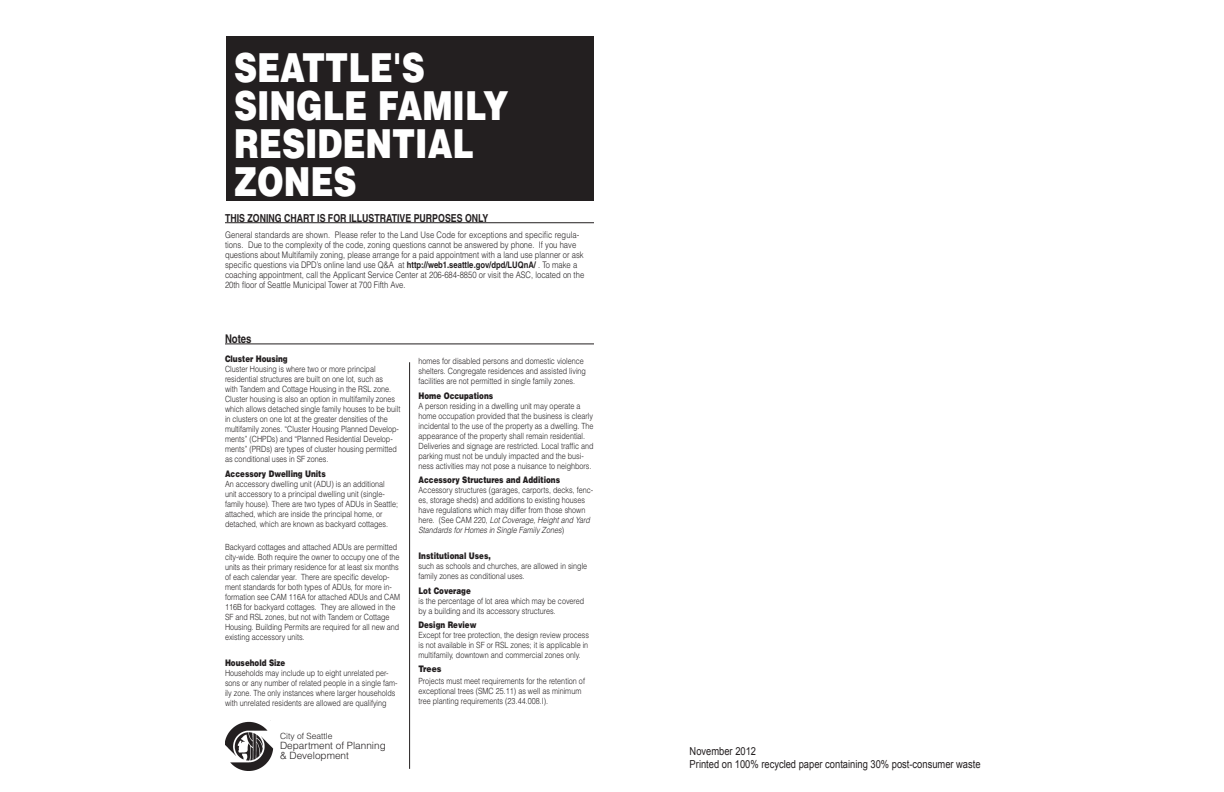
<style>
.page{position:relative;width:1224px;height:792px;background:#fff}
.page>*{position:absolute;margin:0;border:0;box-sizing:border-box;transform-origin:0 0}
.t1{font:900 40px/38px "Helvetica";color:#fff;scale:.8 1}
.t2{font:700 12px "Helvetica";color:#231f20;scale:.8 1}
.text_5{font:11px "Arial";color:#231f20;scale:.85 1}
.text_3{font:700 11px "Helvetica";color:#231f20;scale:.8 1}
.text_5-2{font:300 10px/10px "Helvetica";color:#231f20}
.text_5-3{font:300 9px/10px "Helvetica";color:#231f20;scale:.85 1}
.text_4{font:900 9px "Helvetica";color:#231f20;scale:.8 1}
.text_5-4{font:900 9px "Helvetica";letter-spacing:-.01em;color:#231f20;scale:.85 1}
.text_5-5{font:300 8.5px/10px "Helvetica";color:#231f20;scale:.85 1}
.text_5-6{font:300 8.5px "Helvetica";color:#231f20}
.s1{font-weight:700}
.s2{font-style:italic}
</style>
<div class="page">
<div style="left:227px;top:36px;width:367px;height:164px;background:#231f20"></div>
<hr style="left:225px;top:222px;width:369px;height:1px;background:#231f20">
<hr style="left:409px;top:362px;width:1px;height:407px;background:#231f20">
<hr style="left:225px;top:343px;width:369px;height:1px;background:#231f20">
<img style="left:225px;top:720px;width:48px;height:51px">
<p class="t1" style="left:234px;top:47px;width:344px">SEATTLE'S<br>SINGLE FAMILY<br>RESIDENTIAL<br>ZONES</p>
<p class="text_3" style="left:225px;top:212px;width:331px">THIS ZONING CHART IS FOR ILLUSTRATIVE PURPOSES ONLY</p>
<p class="text_5-3" style="left:225px;top:230px;width:424px">General standards are shown. Please refer to the Land Use Code for exceptions and specific regula&shy;tions. Due to the complexity of the code, zoning questions cannot be answered by phone. If you have questions about Multifamily zoning, please arrange for a paid appointment with a land use planner or ask specific questions via DPD’s online land use Q&amp;A at <span class="s1">http://web1.seattle.gov/dpd/LUQnA/</span> . To make a coaching appointment, call the Applicant Service Center at 206-684-8850 or visit the ASC, located on the 20th floor of Seattle Municipal Tower at 700 Fifth Ave.</p>
<p class="t2" style="left:225px;top:332px;width:35px">Notes</p>
<p class="text_4" style="left:225px;top:353px;width:80px">Cluster Housing</p>
<p class="text_5-5" style="left:225px;top:364px;width:208px">Cluster Housing is where two or more principal residential structures are built on one lot, such as<br>with Tandem and Cottage Housing in the RSL zone.<br>Cluster housing is also an option in multifamily zones which allows detached single family houses to be built in clusters on one lot at the greater densities of the multifamily zones. “Cluster Housing Planned Develop&shy;ments” (CHPDs) and “Planned Residential Develop&shy;ments” (PRDs) are types of cluster housing permitted as conditional uses in SF zones.</p>
<p class="text_4" style="left:225px;top:468px;width:128px">Accessory Dwelling Units</p>
<p class="text_5-5" style="left:225px;top:479px;width:205px">An accessory dwelling unit (ADU) is an additional unit accessory to a principal dwelling unit (single&shy;family house). There are two types of ADUs in Seattle; attached, which are inside the principal home, or detached, which are known as backyard cottages.</p>
<p class="text_5-5" style="left:225px;top:542px;width:208px">Backyard cottages and attached ADUs are permitted city-wide. Both require the owner to occupy one of the units as their primary residence for at least six months of each calendar year. There are specific develop&shy;ment standards for both types of ADUs, for more in&shy;formation see CAM 116A for attached ADUs and CAM 116B for backyard cottages. They are allowed in the SF and RSL zones, but not with Tandem or Cottage Housing. Building Permits are required for all new and existing accessory units.</p>
<p class="text_4" style="left:225px;top:657px;width:77px">Household Size</p>
<p class="text_5-5" style="left:225px;top:668px;width:204px">Households may include up to eight unrelated per&shy;sons or any number of related people in a single fam&shy;ily zone. The only instances where larger households with unrelated residents are allowed are qualifying</p>
<p class="text_5-6" style="left:280px;top:731px;width:54px">City of Seattle</p>
<p class="text_5-2" style="left:280px;top:740px;width:107px">Department of Planning &amp; Development</p>
<p class="text_5-5" style="left:418px;top:356px;width:199px">homes for disabled persons and domestic violence shelters. Congregate residences and assisted living facilities are not permitted in single family zones.</p>
<p class="text_4" style="left:418px;top:390px;width:95px">Home Occupations</p>
<p class="text_5-5" style="left:418px;top:401px;width:208px">A person residing in a dwelling unit may operate a home occupation provided that the business is clearly incidental to the use of the property as a dwelling. The appearance of the property shall remain residential.<br>Deliveries and signage are restricted. Local traffic and parking must not be unduly impacted and the busi&shy;ness activities may not pose a nuisance to neighbors.</p>
<p class="text_4" style="left:418px;top:474px;width:179px">Accessory Structures and Additions</p>
<p class="text_5-5" style="left:418px;top:485px;width:207px">Accessory structures (garages, carports, decks, fenc&shy;es, storage sheds) and additions to existing houses have regulations which may differ from those shown here. (See CAM 220, <span class="s2">Lot Coverage, Height and Yard Standards for Homes in Single Family Zones</span>)</p>
<p class="text_4" style="left:418px;top:550px;width:92px">Institutional Uses,</p>
<p class="text_5-5" style="left:418px;top:561px;width:200px">such as schools and churches, are allowed in single family zones as conditional uses.</p>
<p class="text_4" style="left:418px;top:585px;width:67px">Lot Coverage</p>
<p class="text_5-5" style="left:418px;top:596px;width:197px">is the percentage of lot area which may be covered by a building and its accessory structures.</p>
<p class="text_4" style="left:418px;top:619px;width:74px">Design Review</p>
<p class="text_5-5" style="left:418px;top:630px;width:202px;text-align:justify">Except for tree protection, the design review process is not available in SF or RSL zones; it is applicable in multifamily, downtown and commercial zones only.</p>
<p class="text_5-4" style="left:418px;top:663px;width:29px">Trees</p>
<p class="text_5-5" style="left:418px;top:675px;width:197px">Projects must meet requirements for the retention of exceptional trees (SMC 25.11) as well as minimum tree planting requirements (23.44.008.I).</p>
<p class="text_5" style="left:690px;top:743px;width:80px">November 2012</p>
<p class="text_5" style="left:690px;top:756px;width:344px">Printed on 100% recycled paper containing 30% post-consumer waste</p>
</div>
